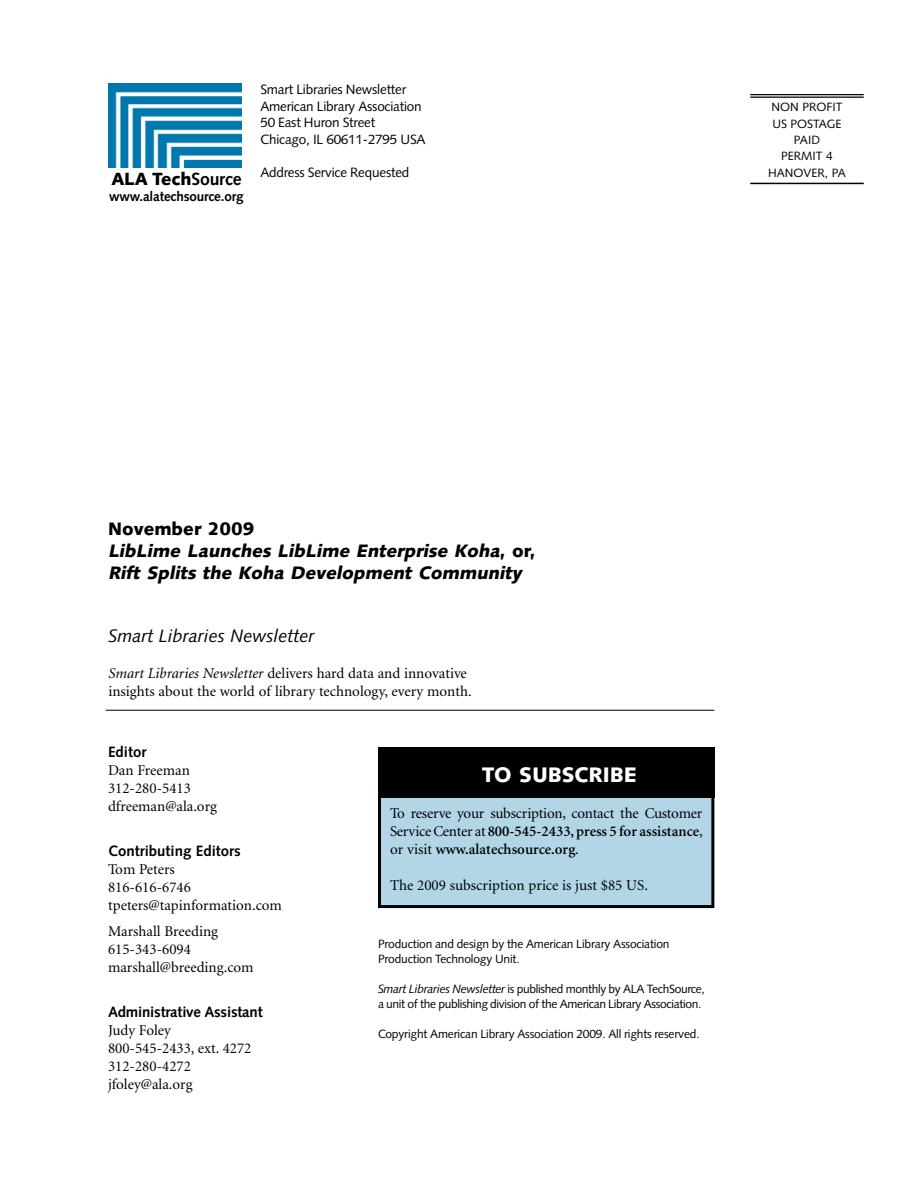
<style>
.page{position:relative;width:918px;height:1188px;background:#fff}
.page>*{position:absolute;margin:0;border:0;box-sizing:border-box;transform-origin:0 0}
.t1{font:900 21px "Syntax";color:#fff}
.t2{font:italic 900 18px/21.8px "Syntax";color:#000}
.t3{font:italic 18px "Syntax";color:#000}
.t4{font:900 17.7px "Syntax";color:#000}
.t5{font:15px/18px "Minion";color:#000}
.t6{font:700 15px "Syntax";color:#000}
.t7{font:13.5px/16.5px "Syntax";letter-spacing:-.015em;color:#000}
.t8{font:700 13.5px "Syntax";letter-spacing:-.015em;color:#000}
.t9{font:12px/16.4px "Syntax";letter-spacing:-.015em;color:#000}
.s1{font-weight:700}
.s2{font-style:normal}
.s3{font-style:italic}
.s4{font-weight:600}
</style>
<div class="page">
<div style="left:380px;top:748px;width:333px;height:159px;background:#b3d6e7"></div>
<div style="left:378px;top:747px;width:336px;height:161px;border:3px solid #000"></div>
<div style="left:378px;top:747px;width:336px;height:51px;background:#000"></div>
<hr style="left:106px;top:710px;width:608px;height:1px;background:#000">
<img style="left:108px;top:84px;width:133px;height:83px">
<hr style="left:750px;top:94px;width:114px;height:1px;background:#000">
<hr style="left:750px;top:97px;width:114px;height:1px;background:#000">
<hr style="left:750px;top:183px;width:114px;height:1px;background:#000">
<p class="t4" style="left:111px;top:168px;width:132px">ALA Tech<span class="s1">Source</span></p>
<p class="t8" style="left:109px;top:189px;width:136px">www.alatechsource.org</p>
<p class="t7" style="left:260px;top:81px;width:167px">Smart Libraries Newsletter<br>American Library Association<br>50 East Huron Street<br>Chicago, IL 60611-2795 USA</p>
<p class="t7" style="left:260px;top:164px;width:151px">Address Service Requested</p>
<p class="t9" style="left:768px;top:99px;width:79px;text-align:center">NON PROFIT<br>US POSTAGE<br>PAID<br>PERMIT 4<br>HANOVER, PA</p>
<p class="t2" style="left:108px;top:518px;width:429px"><span class="s2">November 2009<br></span>LibLime Launches LibLime Enterprise Koha<span class="s2">, o r,<br></span>Rift Splits the Koha Development Community</p>
<p class="t3" style="left:108px;top:625px;width:208px">Smart Libraries Newsletter</p>
<p class="t5" style="left:108px;top:665px;width:365px"><span class="s3">Smart Libraries Newsletter</span> delivers hard data and innovative insights about the world of library technology, every month.</p>
<p class="t6" style="left:108px;top:743px;width:40px">Editor</p>
<p class="t5" style="left:108px;top:762px;width:111px">Dan Freeman<br>312-280-5413 dfreeman@ala.org</p>
<p class="t6" style="left:108px;top:842px;width:134px">Contributing Editors</p>
<p class="t5" style="left:108px;top:861px;width:175px">Tom Peters<br>816-616-6746 tpeters@tapinformation.com</p>
<p class="t5" style="left:108px;top:923px;width:147px">Marshall Breeding<br>615-343-6094 marshall@breeding.com</p>
<p class="t6" style="left:108px;top:1004px;width:156px">Administrative Assistant</p>
<p class="t5" style="left:108px;top:1022px;width:145px">Judy Foley<br>800-545-2433, ext. 4272<br>312-280-4272 jfoley@ala.org</p>
<h1 class="t1" style="left:482px;top:762px;width:156px">To subscribe</h1>
<p class="t5" style="left:390px;top:805px;width:314px;text-align:justify">To reserve your subscription, contact the Customer Service Center at <span class="s4">800-545-2433, press 5 for assistance</span>, or visit <span class="s4">www.alatechsource.org</span>.</p>
<p class="t5" style="left:390px;top:877px;width:259px">The 2009 subscription price is just $85 US.</p>
<p class="t9" style="left:378px;top:937px;width:293px;line-height:15px">Production and design by the American Library Association<br>Production Technology Unit.</p>
<p class="t9" style="left:378px;top:982px;width:328px;line-height:15px"><span class="s3">Smart Libraries Newsletter</span> is published monthly by ALA TechSource, a unit of the publishing division of the American Library Association.</p>
<p class="t9" style="left:378px;top:1026px;width:323px">Copyright American Library Association 2009. All rights reserved.</p>
</div>
